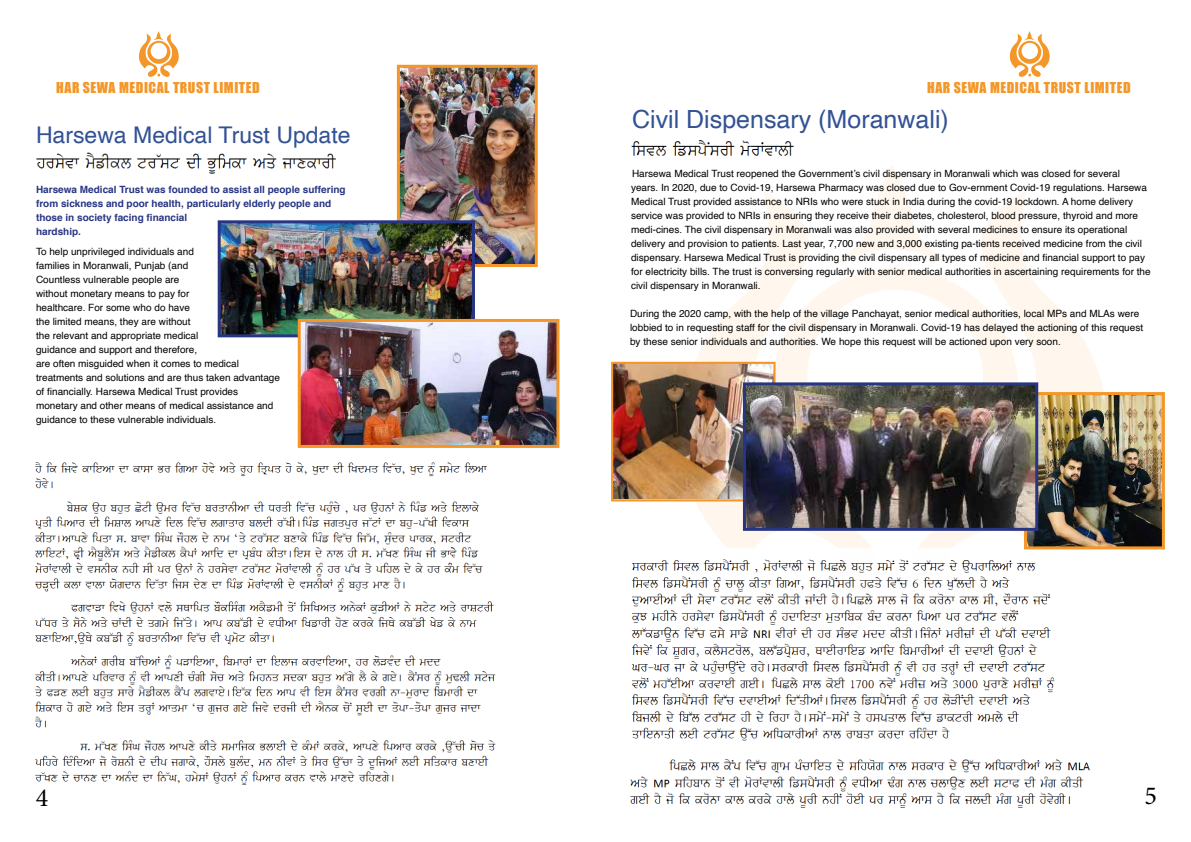
<style>
.page{position:relative;width:1191px;height:842px;background:#fff}
.page>*{position:absolute;margin:0;border:0;box-sizing:border-box;transform-origin:0 0}
.t1{font:26px "Minion Pro";color:#000}
.t2{font:25px "Helvetica";color:#335295}
.t3{font:23px "Helvetica";color:#335295}
.t4{font:13.8px "Impact";letter-spacing:.04em;color:#f49728}
.t5{font:10px/14px "Helvetica";color:#000}
.t6{font:700 10px/14px "Helvetica";color:#283583}
</style>
<div class="page">
<img style="left:35px;top:462px;width:461px;height:323px">
<img style="left:401px;top:69px;width:133px;height:194px">
<div style="left:397px;top:65px;width:141px;height:202px;border:3px solid #f49728"></div>
<svg style="left:888px;top:268px;width:13px;height:22px"></svg>
<svg style="left:681px;top:192px;width:207px;height:356px"></svg>
<svg style="left:828px;top:165px;width:76px;height:103px"></svg>
<svg style="left:901px;top:191px;width:207px;height:359px"></svg>
<svg style="left:1009px;top:31px;width:40px;height:46px"></svg>
<img style="left:614px;top:365px;width:158px;height:133px">
<div style="left:611px;top:362px;width:164px;height:139px;border:2px solid #f49728"></div>
<svg style="left:139px;top:31px;width:40px;height:46px"></svg>
<img style="left:222px;top:224px;width:249px;height:109px">
<div style="left:218px;top:220px;width:257px;height:117px;border:3px solid #283583"></div>
<img style="left:302px;top:323px;width:253px;height:121px">
<div style="left:298px;top:319px;width:261px;height:129px;border:3px solid #f49728"></div>
<img style="left:36px;top:152px;width:300px;height:22px">
<img style="left:631px;top:140px;width:163px;height:16px">
<img style="left:631px;top:549px;width:431px;height:192px">
<img style="left:630px;top:758px;width:460px;height:50px">
<img style="left:1028px;top:396px;width:132px;height:149px">
<div style="left:1024px;top:392px;width:140px;height:157px;border:3px solid #f49728"></div>
<img style="left:747px;top:386px;width:287px;height:141px">
<div style="left:743px;top:382px;width:295px;height:149px;border:3px solid #283583"></div>
<h3 class="t4" style="left:56px;top:77px;width:205px">HAR SEWA MEDICAL TRUST LIMITED</h3>
<h3 class="t3" style="left:36px;top:118px;width:316px">Harsewa Medical Trust Update</h3>
<p class="t6" style="left:36px;top:183px;width:311px">Harsewa Medical Trust was founded to assist all people suffering from sickness and poor health, particularly elderly people and those in society facing financial<br>hardship.</p>
<p class="t5" style="left:36px;top:245px;width:245px">To help unprivileged individuals and<br>families in Moranwali, Punjab (and<br>Countless vulnerable people are<br>without monetary means to pay for<br>healthcare. For some who do have<br>the limited means, they are without<br>the relevant and appropriate medical<br>guidance and support and therefore,<br>are often misguided when it comes to medical treatments and solutions and are thus taken advantage of financially. Harsewa Medical Trust provides monetary and other means of medical assistance and guidance to these vulnerable individuals.</p>
<h1 class="t1" style="left:36px;top:781px;width:14px">4</h1>
<h3 class="t4" style="left:927px;top:77px;width:205px">HAR SEWA MEDICAL TRUST LIMITED</h3>
<h2 class="t2" style="left:632px;top:100px;width:318px">Civil Dispensary (Moranwali)</h2>
<p class="t5" style="left:631px;top:167px;width:521px">Harsewa Medical Trust reopened the Government’s civil dispensary in Moranwali which was closed for several<br>years. In 2020, due to Covid-19, Harsewa Pharmacy was closed due to Gov-ernment Covid-19 regulations. Harsewa Medical Trust provided assistance to NRIs who were stuck in India during the covid-19 lockdown. A home delivery service was provided to NRIs in ensuring they receive their diabetes, cholesterol, blood pressure, thyroid and more medi-cines. The civil dispensary in Moranwali was also provided with several medicines to ensure its operational delivery and provision to patients. Last year, 7,700 new and 3,000 existing pa-tients received medicine from the civil dispensary. Harsewa Medical Trust is providing the civil dispensary all types of medicine and financial support to pay for electricity bills. The trust is conversing regularly with senior medical authorities in ascertaining requirements for the civil dispensary in Moranwali.</p>
<p class="t5" style="left:630px;top:307px;width:514px">During the 2020 camp, with the help of the village Panchayat, senior medical authorities, local MPs and MLAs were lobbied to in requesting staff for the civil dispensary in Moranwali. Covid-19 has delayed the actioning of this request by these senior individuals and authorities. We hope this request will be actioned upon very soon.</p>
<h1 class="t1" style="left:1144px;top:778px;width:14px">5</h1>
</div>
